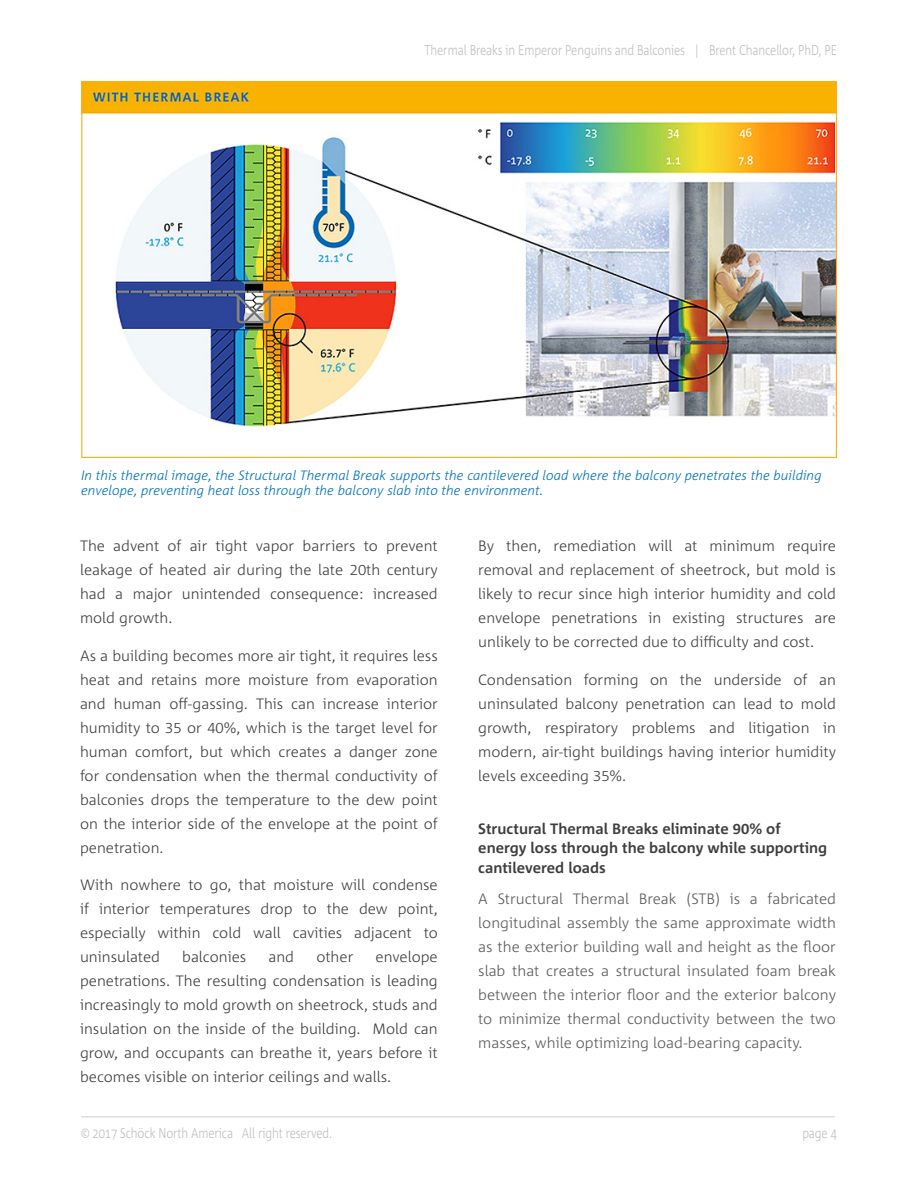
<style>
.page{position:relative;width:918px;height:1188px;background:#fff}
.page>*{position:absolute;margin:0;border:0;box-sizing:border-box;transform-origin:0 0}
.Tech_Article_text{font:300 15px/24px "Corpid Schoeck";color:#3e3e3f;text-align:justify}
.Tech_Article_text-2{font:300 15px/24px "Corpid Schoeck";color:#595959;text-align:justify}
.Tech_Article_Subhead{font:700 15px/19.5px "Corpid Schoeck";color:#3e3e3f}
.t1{font:300 14.1px "Corpid E1 s";letter-spacing:-.01em;color:#bcbdc0;scale:.81 1}
.t2{font:italic 300 13.5px/15px "Corpid E1 s";color:#0072bc}
</style>
<div class="page">
<hr style="left:81px;top:1116px;width:754px;height:2px;background:#dcdddf">
<img style="left:83px;top:83px;width:752px;height:344px">
<img style="left:475px;top:118px;width:359px;height:59px">
<p class="t1" style="left:425px;top:42px;width:511px">Thermal Breaks in Emperor Penguins and Balconies | Brent Chancellor, PhD, PE</p>
<p class="t2" style="left:81px;top:467px;width:742px">In this thermal image, the Structural Thermal Break supports the cantilevered load where the balcony penetrates the building envelope, preventing heat loss through the balcony slab into the environment.</p>
<p class="Tech_Article_text" style="left:80px;top:534px;width:359px">The advent of air tight vapor barriers to prevent leakage of heated air during the late 20th century had a major unintended consequence: increased mold growth.</p>
<p class="Tech_Article_text" style="left:80px;top:643px;width:359px">As a building becomes more air tight, it requires less heat and retains more moisture from evaporation and human off-gassing. This can increase interior humidity to 35 or 40%, which is the target level for human comfort, but which creates a danger zone for condensation when the thermal conductivity of balconies drops the temperature to the dew point on the interior side of the envelope at the point of penetration.</p>
<p class="Tech_Article_text" style="left:80px;top:873px;width:359px">With nowhere to go, that moisture will condense if interior temperatures drop to the dew point, especially within cold wall cavities adjacent to uninsulated</p>
<p class="Tech_Article_text" style="left:80px;top:945px;width:359px;text-indent:296px">envelope penetrations. The resulting condensation is leading increasingly to mold growth on sheetrock, studs and insulation on the inside of the building. Mold can grow, and occupants can breathe it, years before it becomes visible on interior ceilings and walls.</p>
<p class="Tech_Article_text" style="left:182px;top:945px;width:66px">balconies</p>
<p class="Tech_Article_text" style="left:268px;top:945px;width:27px">and</p>
<p class="Tech_Article_text" style="left:316px;top:945px;width:39px">other</p>
<p class="Tech_Article_text" style="left:478px;top:534px;width:359px">By then, remediation will at minimum require removal and replacement of sheetrock, but mold is likely to recur since high interior humidity and cold envelope penetrations in existing structures are unlikely to be corrected due to difficulty and cost.</p>
<p class="Tech_Article_text" style="left:478px;top:667px;width:359px">Condensation forming on the underside of an uninsulated balcony penetration can lead to mold growth, respiratory problems and litigation in modern, air-tight buildings having interior humidity levels exceeding 35%.</p>
<p class="Tech_Article_Subhead" style="left:478px;top:819px;width:350px">Structural Thermal Breaks eliminate 90% of energy loss through the balcony while supporting cantilevered loads</p>
<p class="Tech_Article_text-2" style="left:478px;top:886px;width:359px">A Structural Thermal Break (STB) is a fabricated longitudinal assembly the same approximate width as the exterior building wall and height as the floor slab that creates a structural insulated foam break between the interior floor and the exterior balcony to minimize thermal conductivity between the two masses, while optimizing load-bearing capacity.</p>
<p class="t1" style="left:81px;top:1124px;width:312px">© 2017 Schöck North America All right reserved.</p>
<p class="t1" style="left:802px;top:1124px;width:44px">page 4</p>
</div>
